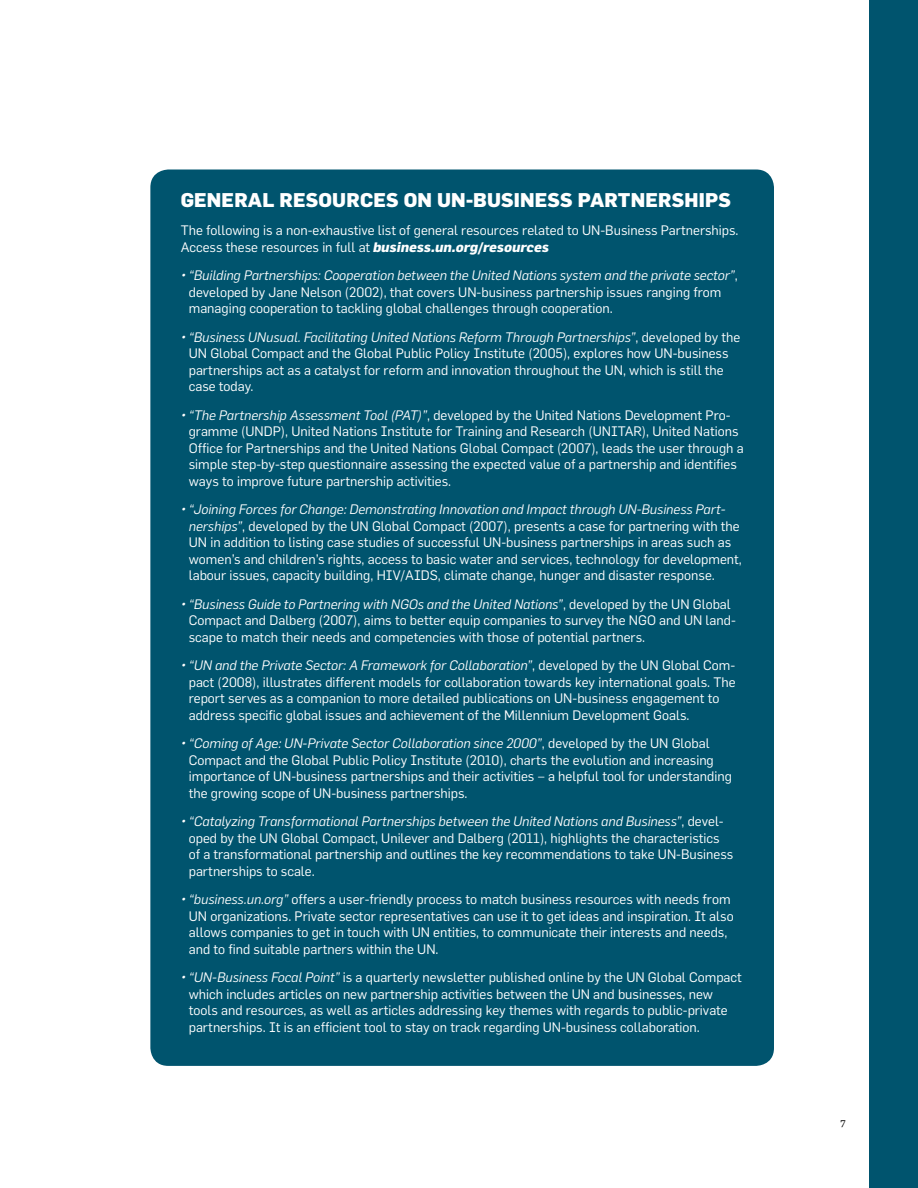
<style>
.page{position:relative;width:918px;height:1188px;background:#fff}
.page>*{position:absolute;margin:0;border:0;box-sizing:border-box;transform-origin:0 0}
.t1{font:800 19.5px "Flama";letter-spacing:.01em;color:#fff}
.t2{font:13.5px/16.5px "Flama";color:#fff}
.t3{font:300 10.5px "Swift Com";color:#000}
.s1{font-weight:800;font-style:italic}
.s2{font-style:italic}
</style>
<div class="page">
<div style="left:869px;top:0;width:49px;height:1188px;background:#00546e"></div>
<div style="left:150px;top:170px;width:624px;height:896px;background:#00546e;border-radius:18px"></div>
<h1 class="t1" style="left:181px;top:188px;width:552px">GENERAL RESOURCES ON UN-BUSINESS PARTNERSHIPS</h1>
<p class="t2" style="left:181px;top:222px;width:559px">The following is a non-exhaustive list of general resources related to UN-Business Partnerships.<br>Access these resources in full at <span class="s1">business.un.org/resources</span></p>
<p class="t2" style="left:189px;top:267px;width:551px;text-indent:-8px"><span class="s2">• “Building Partnerships: Cooperation between the United Nations system and the private sector”</span>, developed by Jane Nelson (2002), that covers UN-business partnership issues ranging from managing cooperation to tackling global challenges through cooperation.</p>
<p class="t2" style="left:189px;top:329px;width:553px;text-indent:-8px"><span class="s2">• “Business UNusual. Facilitating United Nations Reform Through Partnerships”</span>, developed by the UN Global Compact and the Global Public Policy Institute (2005), explores how UN-business partnerships act as a catalyst for reform and innovation throughout the UN, which is still the case today.</p>
<p class="t2" style="left:189px;top:407px;width:556px;text-indent:-8px"><span class="s2">• “The Partnership Assessment Tool (PAT)”</span>, developed by the United Nations Development Pro&shy;gramme (UNDP), United Nations Institute for Training and Research (UNITAR), United Nations Office for Partnerships and the United Nations Global Compact (2007), leads the user through a simple step-by-step questionnaire assessing the expected value of a partnership and identifies ways to improve future partnership activities.</p>
<p class="t2" style="left:189px;top:501px;width:555px;text-indent:-8px"><span class="s2">• “Joining Forces for Change: Demonstrating Innovation and Impact through UN-Business Part&shy;nerships”</span>, developed by the UN Global Compact (2007), presents a case for partnering with the UN in addition to listing case studies of successful UN-business partnerships in areas such as women’s and children’s rights, access to basic water and services, technology for development, labour issues, capacity building, HIV/AIDS, climate change, hunger and disaster response.</p>
<p class="t2" style="left:189px;top:596px;width:549px;text-indent:-8px"><span class="s2">• “Business Guide to Partnering with NGOs and the United Nations”</span>, developed by the UN Global<br>Compact and Dalberg (2007), aims to better equip companies to survey the NGO and UN land&shy;scape to match their needs and competencies with those of potential partners.</p>
<p class="t2" style="left:189px;top:657px;width:548px;text-indent:-8px"><span class="s2">• “UN and the Private Sector: A Framework for Collaboration”</span>, developed by the UN Global Com&shy;pact (2008), illustrates different models for collaboration towards key international goals. The report serves as a companion to more detailed publications on UN-business engagement to address specific global issues and achievement of the Millennium Development Goals.</p>
<p class="t2" style="left:189px;top:735px;width:545px;text-indent:-8px"><span class="s2">• “Coming of Age: UN-Private Sector Collaboration since 2000”</span>, developed by the UN Global Compact and the Global Public Policy Institute (2010), charts the evolution and increasing importance of UN-business partnerships and their activities – a helpful tool for understanding the growing scope of UN-business partnerships.</p>
<p class="t2" style="left:189px;top:813px;width:546px;text-indent:-8px"><span class="s2">• “Catalyzing Transformational Partnerships between the United Nations and Business”</span>, devel&shy;oped by the UN Global Compact, Unilever and Dalberg (2011), highlights the characteristics of a transformational partnership and outlines the key recommendations to take UN-Business partnerships to scale.</p>
<p class="t2" style="left:189px;top:891px;width:546px;text-indent:-8px"><span class="s2">• “business.un.org”</span> offers a user-friendly process to match business resources with needs from UN organizations. Private sector representatives can use it to get ideas and inspiration. It also allows companies to get in touch with UN entities, to communicate their interests and needs, and to find suitable partners within the UN.</p>
<p class="t2" style="left:189px;top:969px;width:555px;text-indent:-8px"><span class="s2">• “UN-Business Focal Point”</span> is a quarterly newsletter published online by the UN Global Compact which includes articles on new partnership activities between the UN and businesses, new tools and resources, as well as articles addressing key themes with regards to public-private partnerships. It is an efficient tool to stay on track regarding UN-business collaboration.</p>
<p class="t3" style="left:840px;top:1117px;width:7px">7</p>
</div>
